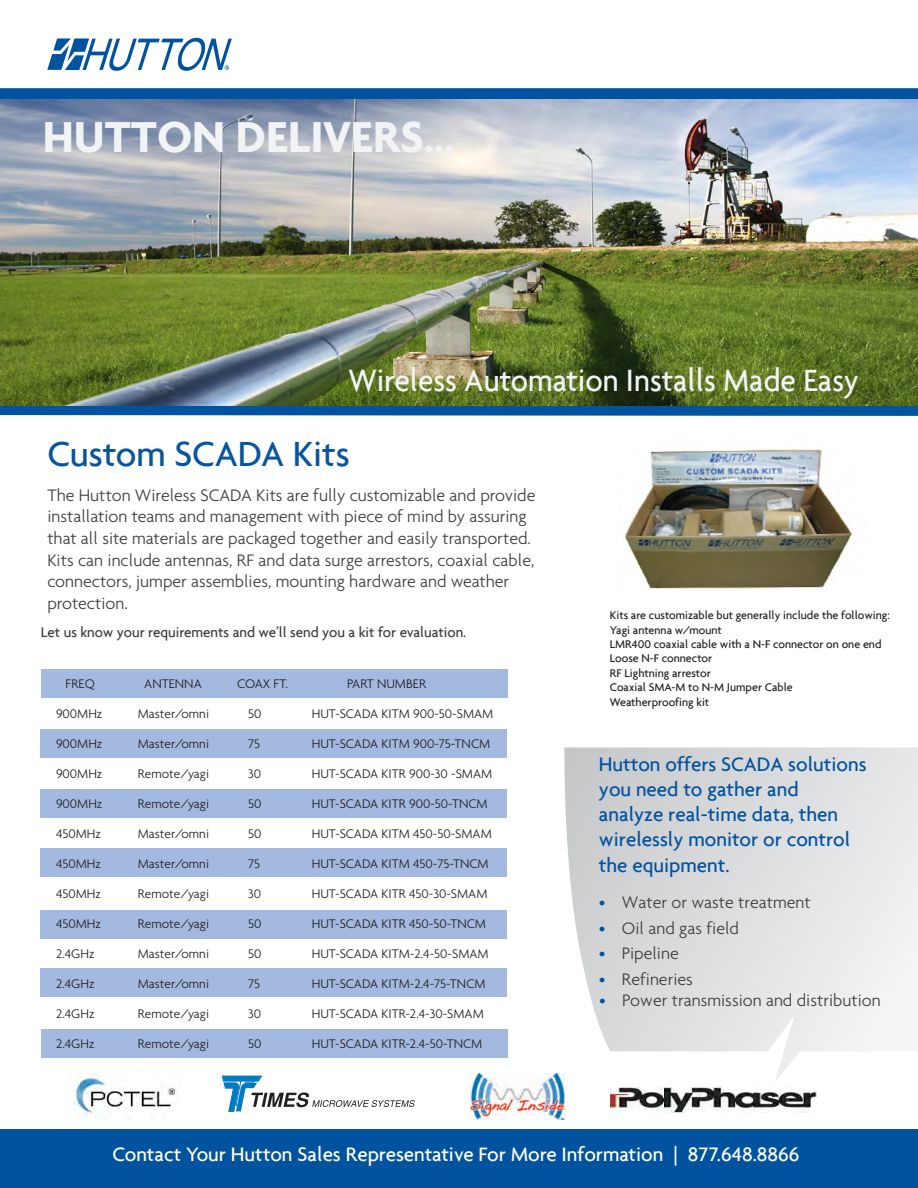
<style>
.page{position:relative;width:918px;height:1188px;background:#fff}
.page>*{position:absolute;margin:0;border:0;box-sizing:border-box;transform-origin:0 0}
.t1{font:700 46.65px "Agenda";color:#f2f3f4}
.t2{font:500 37.5px "Agenda";color:#08549f}
.t3{font:500 33.15px "Agenda";color:#f2f3f4;scale:.95 1}
.t4{font:500 21px/25.2px "Agenda";color:#0153a0}
.t5{font:500 21px "Agenda";color:#fff}
.t6{font:300 18px/21.6px "Agenda";color:#3e3e3f}
.t7{font:500 15px "Agenda";color:#3e3e3f}
.t8{font:300 13.5px "Agenda";color:#231f20}
.t9{font:500 12px/14.4px "Agenda";color:#231f20}
.s1{color:#0153a0}
</style>
<div class="page">
<div style="left:41px;top:1029px;width:466px;height:29px;background:#a4b9df"></div>
<div style="left:40px;top:968px;width:467px;height:29px;background:#a4b9df"></div>
<div style="left:40px;top:910px;width:467px;height:29px;background:#a4b9df"></div>
<div style="left:40px;top:848px;width:467px;height:29px;background:#a4b9df"></div>
<div style="left:40px;top:789px;width:467px;height:28px;background:#a4b9df"></div>
<div style="left:40px;top:729px;width:467px;height:28px;background:#a4b9df"></div>
<div style="left:41px;top:669px;width:466px;height:29px;background:#a4b9df"></div>
<div style="left:0;top:1130px;width:918px;height:58px;background:#0153a0"></div>
<svg style="left:0;top:88px;width:918px;height:328px;background:#0c599e"></svg>
<svg style="left:47px;top:38px;width:185px;height:33px"></svg>
<svg style="left:564px;top:747px;width:354px;height:334px"></svg>
<img style="left:624px;top:449px;width:231px;height:140px">
<img style="left:0;top:99px;width:918px;height:306px">
<img style="left:73px;top:1073px;width:104px;height:48px">
<svg style="left:222px;top:1076px;width:193px;height:36px"></svg>
<img style="left:470px;top:1073px;width:96px;height:46px">
<img style="left:610px;top:1088px;width:207px;height:24px">
<h1 class="t1" style="left:43px;top:109px;width:413px">HUTTON DELIVERS...</h1>
<h3 class="t3" style="left:348px;top:360px;width:539px">Wireless Automation Installs Made Easy</h3>
<h2 class="t2" style="left:47px;top:431px;width:304px">Custom SCADA Kits</h2>
<p class="t6" style="left:47px;top:484px;width:490px">The Hutton Wireless SCADA Kits are fully customizable and provide installation teams and management with piece of mind by assuring that all site materials are packaged together and easily transported.<br>Kits can include antennas, RF and data surge arrestors, coaxial cable, connectors, jumper assemblies, mounting hardware and weather protection.</p>
<p class="t7" style="left:41px;top:623px;width:427px">Let us know your requirements and we’ll send you a kit for evaluation.</p>
<p class="t8" style="left:66px;top:675px;width:31px">FREQ</p>
<p class="t8" style="left:144px;top:675px;width:59px">ANTENNA</p>
<p class="t8" style="left:237px;top:675px;width:52px">COAX FT.</p>
<p class="t8" style="left:347px;top:675px;width:81px">PART NUMBER</p>
<p class="t8" style="left:56px;top:705px;width:48px">900MHz</p>
<p class="t8" style="left:138px;top:705px;width:73px">Master/omni</p>
<p class="t8" style="left:248px;top:705px;width:15px">50</p>
<p class="t8" style="left:312px;top:705px;width:183px">HUT-SCADA KITM 900-50-SMAM</p>
<p class="t8" style="left:56px;top:735px;width:48px">900MHz</p>
<p class="t8" style="left:138px;top:735px;width:73px">Master/omni</p>
<p class="t8" style="left:248px;top:735px;width:13px">75</p>
<p class="t8" style="left:312px;top:735px;width:180px">HUT-SCADA KITM 900-75-TNCM</p>
<p class="t8" style="left:56px;top:765px;width:48px">900MHz</p>
<p class="t8" style="left:138px;top:765px;width:73px">Remote/yagi</p>
<p class="t8" style="left:248px;top:765px;width:14px">30</p>
<p class="t8" style="left:312px;top:765px;width:182px">HUT-SCADA KITR 900-30 -SMAM</p>
<p class="t8" style="left:56px;top:795px;width:48px">900MHz</p>
<p class="t8" style="left:138px;top:795px;width:73px">Remote/yagi</p>
<p class="t8" style="left:248px;top:795px;width:15px">50</p>
<p class="t8" style="left:312px;top:795px;width:177px">HUT-SCADA KITR 900-50-TNCM</p>
<p class="t8" style="left:56px;top:825px;width:46px">450MHz</p>
<p class="t8" style="left:138px;top:825px;width:73px">Master/omni</p>
<p class="t8" style="left:248px;top:825px;width:15px">50</p>
<p class="t8" style="left:312px;top:825px;width:182px">HUT-SCADA KITM 450-50-SMAM</p>
<p class="t8" style="left:56px;top:855px;width:46px">450MHz</p>
<p class="t8" style="left:138px;top:855px;width:73px">Master/omni</p>
<p class="t8" style="left:248px;top:855px;width:13px">75</p>
<p class="t8" style="left:312px;top:855px;width:178px">HUT-SCADA KITM 450-75-TNCM</p>
<p class="t8" style="left:56px;top:885px;width:46px">450MHz</p>
<p class="t8" style="left:138px;top:885px;width:73px">Remote/yagi</p>
<p class="t8" style="left:248px;top:885px;width:14px">30</p>
<p class="t8" style="left:312px;top:885px;width:177px">HUT-SCADA KITR 450-30-SMAM</p>
<p class="t8" style="left:56px;top:915px;width:46px">450MHz</p>
<p class="t8" style="left:138px;top:915px;width:73px">Remote/yagi</p>
<p class="t8" style="left:248px;top:915px;width:15px">50</p>
<p class="t8" style="left:312px;top:915px;width:176px">HUT-SCADA KITR 450-50-TNCM</p>
<p class="t8" style="left:56px;top:945px;width:40px">2.4GHz</p>
<p class="t8" style="left:138px;top:945px;width:73px">Master/omni</p>
<p class="t8" style="left:248px;top:945px;width:15px">50</p>
<p class="t8" style="left:312px;top:945px;width:178px">HUT-SCADA KITM-2.4-50-SMAM</p>
<p class="t8" style="left:56px;top:975px;width:40px">2.4GHz</p>
<p class="t8" style="left:138px;top:975px;width:73px">Master/omni</p>
<p class="t8" style="left:248px;top:975px;width:13px">75</p>
<p class="t8" style="left:312px;top:975px;width:175px">HUT-SCADA KITM-2.4-75-TNCM</p>
<p class="t8" style="left:56px;top:1005px;width:40px">2.4GHz</p>
<p class="t8" style="left:138px;top:1005px;width:73px">Remote/yagi</p>
<p class="t8" style="left:248px;top:1005px;width:14px">30</p>
<p class="t8" style="left:312px;top:1005px;width:174px">HUT-SCADA KITR-2.4-30-SMAM</p>
<p class="t8" style="left:56px;top:1035px;width:40px">2.4GHz</p>
<p class="t8" style="left:138px;top:1035px;width:73px">Remote/yagi</p>
<p class="t8" style="left:248px;top:1035px;width:15px">50</p>
<p class="t8" style="left:312px;top:1035px;width:172px">HUT-SCADA KITR-2.4-50-TNCM</p>
<p class="t9" style="left:610px;top:608px;width:281px">Kits are customizable but generally include the following:<br>Yagi antenna w/mount<br>LMR400 coaxial cable with a N-F connector on one end<br>Loose N-F connector<br>RF Lightning arrestor<br>Coaxial SMA-M to N-M Jumper Cable<br>Weatherproofing kit</p>
<h3 class="t4" style="left:599px;top:751px;width:269px">Hutton offers SCADA solutions you need to gather and analyze real-time data, then wirelessly monitor or control the equipment.</h3>
<h3 class="t6" style="left:599px;top:891px;width:213px"><span class="s1">•</span> Water or waste treatment</h3>
<h3 class="t6" style="left:599px;top:917px;width:142px"><span class="s1">•</span> Oil and gas field</h3>
<h3 class="t6" style="left:599px;top:942px;width:81px"><span class="s1">•</span> Pipeline</h3>
<h3 class="t6" style="left:599px;top:968px;width:95px"><span class="s1">•</span> Refineries</h3>
<h3 class="t6" style="left:599px;top:989px;width:283px"><span class="s1">•</span> Power transmission and distribution</h3>
<h3 class="t5" style="left:112px;top:1141px;width:689px">Contact Your Hutton Sales Representative For More Information | 877.648.8866</h3>
</div>
